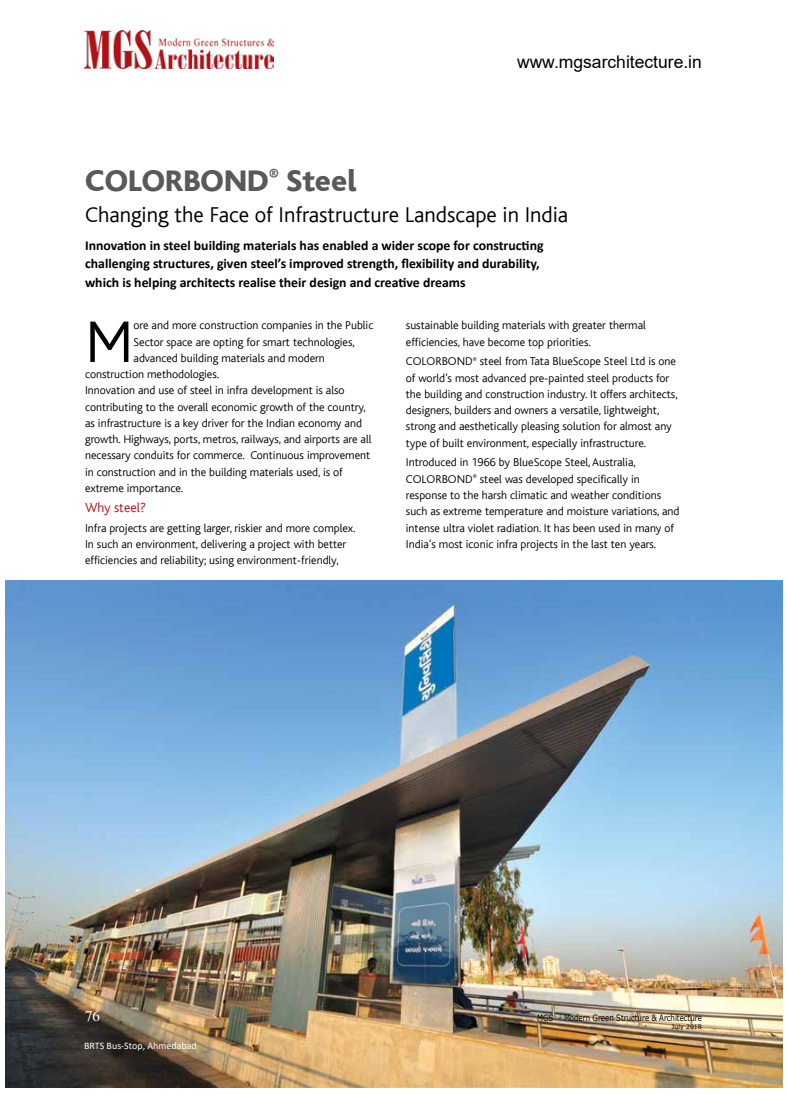
<style>
.page{position:relative;width:787px;height:1095px;background:#fff}
.page>*{position:absolute;margin:0;border:0;box-sizing:border-box;transform-origin:0 0}
.t1{font:300 61.12px "Bliss";color:#000}
.t2{font:800 31.25px "Bliss";color:#58595b}
.t3{font:300 22.5px "Bliss";color:#000}
.t4{font:17.5px "Arial";color:#000}
.t5{font:15px "Times";color:#fff}
.t6{font:700 13.75px/18.8px "Calibri";color:#000}
.t7{font:300 13.75px "Bliss";color:#b11116}
.t8{font:300 11.88px/16.2px "Bliss";color:#000}
.t9{font:10px "Calibri";color:#fff}
.t10{font:8.75px "Verdana";color:#000;scale:.8 1}
.t11{font:6.25px "Verdana";color:#000}
</style>
<div class="page">
<img style="left:5px;top:581px;width:777px;height:506px">
<img style="left:84px;top:31px;width:189px;height:38px">
<h3 class="t4" style="left:517px;top:49px;width:186px">www.mgsarchitecture.in</h3>
<h2 class="t2" style="left:85px;top:165px;width:273px">COLORBOND<sup>®</sup> Steel</h2>
<h3 class="t3" style="left:85px;top:203px;width:484px">Changing the Face of Infrastructure Landscape in India</h3>
<p class="t6" style="left:85px;top:235px;width:460px">Innovation in steel building materials has enabled a wider scope for constructing challenging structures, given steel’s improved strength, flexibility and durability, which is helping architects realise their design and creative dreams</p>
<h1 class="t1" style="left:85px;top:310px;width:50px">M</h1>
<p class="t8" style="left:133px;top:318px;width:241px">ore and more construction companies in the Public</p>
<p class="t8" style="left:133px;top:334px;width:223px">Sector space are opting for smart technologies,</p>
<p class="t8" style="left:133px;top:350px;width:193px">advanced building materials and modern</p>
<p class="t8" style="left:85px;top:366px;width:136px">construction methodologies.</p>
<p class="t8" style="left:85px;top:383px;width:261px">Innovation and use of steel in infra development is also</p>
<p class="t8" style="left:85px;top:399px;width:282px">contributing to the overall economic growth of the country,</p>
<p class="t8" style="left:85px;top:415px;width:278px">as infrastructure is a key driver for the Indian economy and</p>
<p class="t8" style="left:85px;top:431px;width:288px">growth. Highways, ports, metros, railways, and airports are all</p>
<p class="t8" style="left:85px;top:448px;width:287px">necessary conduits for commerce. Continuous improvement</p>
<p class="t8" style="left:85px;top:464px;width:259px">in construction and in the building materials used, is of</p>
<p class="t8" style="left:85px;top:480px;width:100px">extreme importance.</p>
<p class="t7" style="left:85px;top:500px;width:63px">Why steel?</p>
<p class="t8" style="left:85px;top:520px;width:272px">Infra projects are getting larger, riskier and more complex.<br>In such an environment, delivering a project with better efficiencies and reliability; using environment-friendly,</p>
<p class="t8" style="left:406px;top:318px;width:241px">sustainable building materials with greater thermal efficiencies, have become top priorities.</p>
<p class="t8" style="left:406px;top:354px;width:273px">COLORBOND<sup>®</sup> steel from Tata BlueScope Steel Ltd is one of world’s most advanced pre-painted steel products for the building and construction industry. It offers architects, designers, builders and owners a versatile, lightweight, strong and aesthetically pleasing solution for almost any type of built environment, especially infrastructure.</p>
<p class="t8" style="left:406px;top:455px;width:275px">Introduced in 1966 by BlueScope Steel, Australia, COLORBOND<sup>®</sup> steel was developed specifically in response to the harsh climatic and weather conditions such as extreme temperature and moisture variations, and intense ultra violet radiation. It has been used in many of India’s most iconic infra projects in the last ten years.</p>
<p class="t5" style="left:85px;top:1007px;width:16px">76</p>
<p class="t10" style="left:537px;top:1012px;width:207px">MGS - Modern Green Structure &amp; Architecture</p>
<p class="t11" style="left:671px;top:1022px;width:32px">July 2018</p>
<p class="t9" style="left:84px;top:1038px;width:114px">BRTS Bus-Stop, Ahmedabad</p>
</div>
